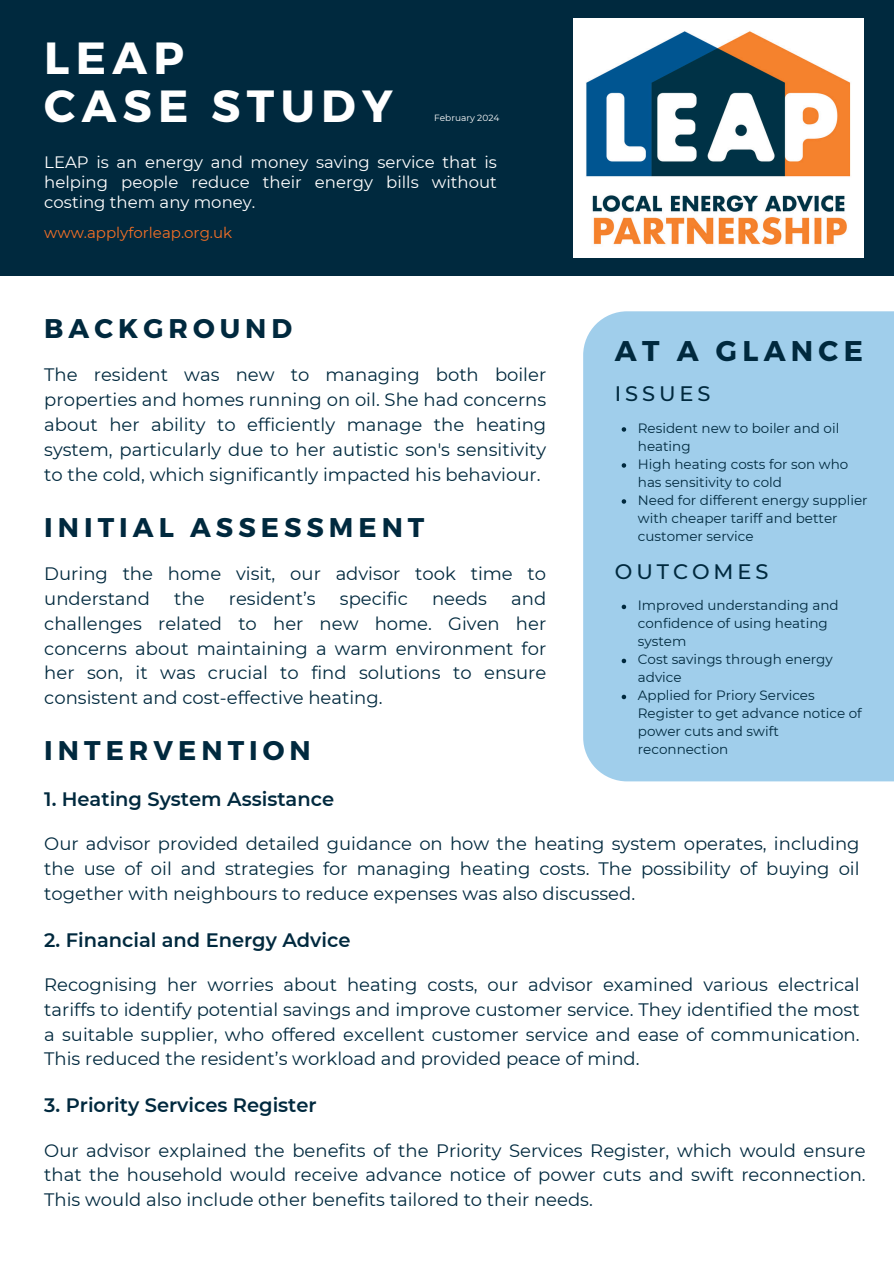
<style>
.page{position:relative;width:894px;height:1264px;background:#fff}
.page>*{position:absolute;margin:0;border:0;box-sizing:border-box;transform-origin:0 0}
.t1{font:700 45px/48.3px "Montserrat";letter-spacing:.14em;color:#fff}
.t2{font:700 28.5px "Montserrat";letter-spacing:.185em;color:#00293e}
.t3{font:700 27px "Montserrat";letter-spacing:.185em;color:#00293e}
.t4{font:500 21px "Montserrat";letter-spacing:.185em;color:#00293e}
.t5{font:600 19.5px "Montserrat";color:#00293e}
.t6{font:18px/24.8px "Montserrat";color:#00293e;text-align:justify}
.t7{font:16.5px/20.2px "Montserrat";color:#fff;text-align:justify}
.t8{font:15px "Montserrat";color:#f36f26}
.t9{font:13.5px/18px "Montserrat";color:#00293e}
.t10{font:9px "Montserrat";color:#fff}
</style>
<div class="page">
<div style="left:0;top:0;width:893px;height:276px;background:#00293e"></div>
<div style="left:583px;top:311px;width:310px;height:470px;background:#a0ceeb"></div>
<img style="left:573px;top:18px;width:289px;height:240px">
<svg style="left:621px;top:427px;width:5px;height:4px"></svg>
<svg style="left:621px;top:463px;width:5px;height:4px"></svg>
<svg style="left:621px;top:499px;width:5px;height:4px"></svg>
<svg style="left:621px;top:604px;width:5px;height:5px"></svg>
<svg style="left:621px;top:658px;width:5px;height:5px"></svg>
<svg style="left:621px;top:694px;width:5px;height:5px"></svg>
<p class="t1" style="left:44px;top:32px;width:350px">LEAP<br>CASE STUDY</p>
<h5 class="t7" style="left:44px;top:152px;width:454px">LEAP is an energy and money saving service that is helping people reduce their energy bills without costing them any money.</h5>
<h6 class="t8" style="left:44px;top:224px;width:189px">www.applyforleap.org.uk</h6>
<h4 class="t10" style="left:434px;top:112px;width:67px">February 2024</h4>
<p class="t3" style="left:44px;top:310px;width:249px">BACKGROUND</p>
<h2 class="t6" style="left:44px;top:362px;width:503px">The resident was new to managing both boiler properties and homes running on oil. She had concerns about her ability to efficiently manage the heating system, particularly due to her autistic son's sensitivity to the cold, which significantly impacted his behaviour.</h2>
<h5 class="t3" style="left:44px;top:509px;width:381px">INITIAL ASSESSMENT</h5>
<h2 class="t2" style="left:614px;top:333px;width:249px">AT A GLANCE</h2>
<h5 class="t4" style="left:614px;top:381px;width:97px">ISSUES</h5>
<h2 class="t9" style="left:637px;top:419px;width:203px">Resident new to boiler and oil heating</h2>
<p class="t9" style="left:637px;top:455px;width:212px">High heating costs for son who has sensitivity to cold</p>
<h2 class="t9" style="left:637px;top:491px;width:231px">Need for different energy supplier with cheaper tariff and better customer service</h2>
<h3 class="t6" style="left:44px;top:561px;width:503px">During the home visit, our advisor took time to</h3>
<p class="t4" style="left:614px;top:558px;width:155px">OUTCOMES</p>
<h3 class="t6" style="left:44px;top:586px;width:107px">understand</h3>
<h3 class="t6" style="left:174px;top:586px;width:32px">the</h3>
<h3 class="t6" style="left:229px;top:586px;width:88px">resident’s</h3>
<h3 class="t6" style="left:340px;top:586px;width:69px">specific</h3>
<h3 class="t6" style="left:432px;top:586px;width:56px">needs</h3>
<h3 class="t6" style="left:44px;top:586px;width:503px;text-indent:467px">and challenges related to her new home. Given her concerns about maintaining a warm environment for her son, it was crucial to find solutions to ensure consistent and cost-effective heating.</h3>
<p class="t3" style="left:44px;top:733px;width:268px">INTERVENTION</p>
<p class="t5" style="left:44px;top:787px;width:291px">1. Heating System Assistance</p>
<h3 class="t9" style="left:637px;top:596px;width:202px">Improved understanding and confidence of using heating system</h3>
<p class="t9" style="left:637px;top:650px;width:196px">Cost savings through energy advice</p>
<p class="t9" style="left:637px;top:686px;width:225px">Applied for Priory Services<br>Register to get advance notice of power cuts and swift reconnection</p>
<h5 class="t6" style="left:44px;top:831px;width:816px">Our advisor provided detailed guidance on how the heating system operates, including the use of oil and strategies for managing heating costs. The possibility of buying oil together with neighbours to reduce expenses was also discussed.</h5>
<p class="t5" style="left:44px;top:927px;width:307px">2. Financial and Energy Advice</p>
<h5 class="t6" style="left:44px;top:972px;width:816px">Recognising her worries about heating costs, our advisor examined various electrical tariffs to identify potential savings and improve customer service. They identified the most a suitable supplier, who offered excellent customer service and ease of communication.<br>This reduced the resident’s workload and provided peace of mind.</h5>
<h4 class="t5" style="left:44px;top:1093px;width:274px">3. Priority Services Register</h4>
<h5 class="t6" style="left:44px;top:1137px;width:822px">Our advisor explained the benefits of the Priority Services Register, which would ensure that the household would receive advance notice of power cuts and swift reconnection.<br>This would also include other benefits tailored to their needs.</h5>
</div>
